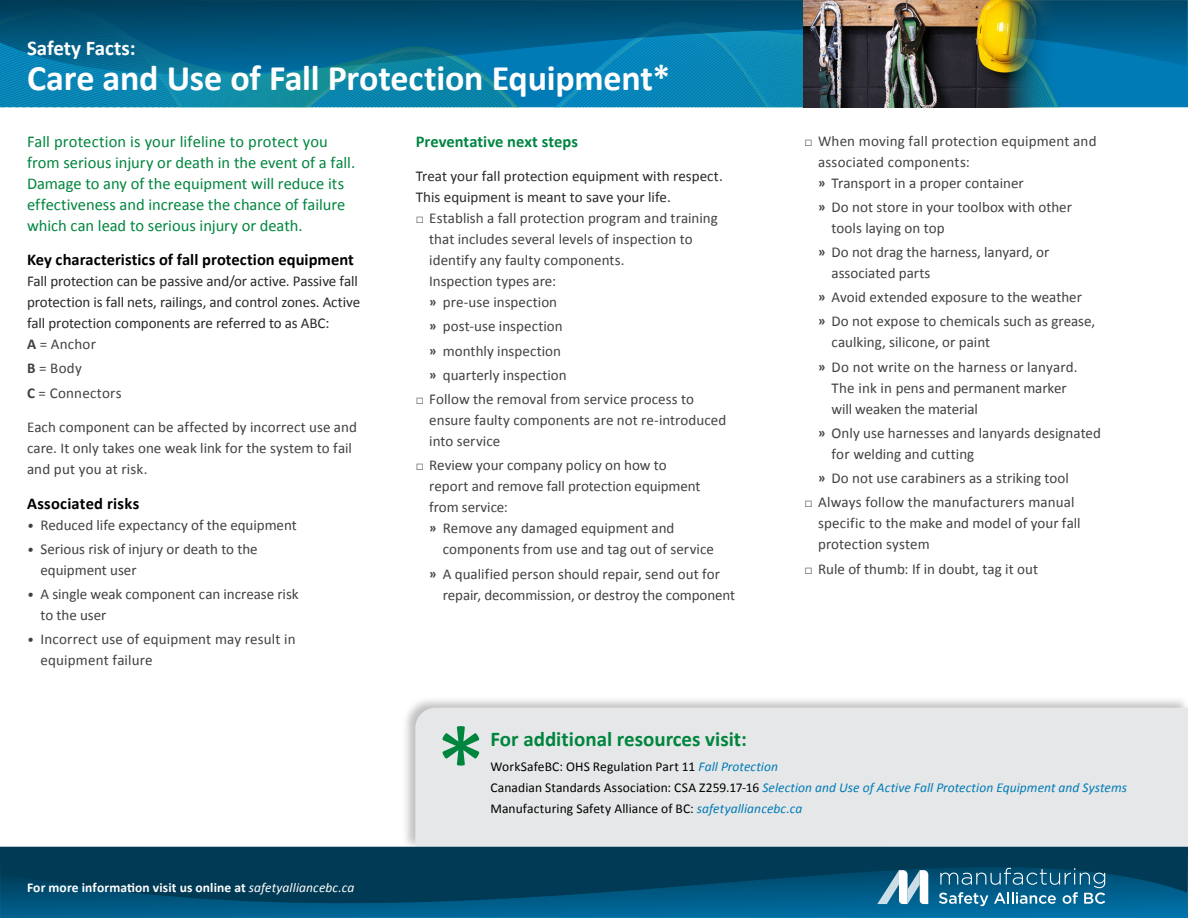
<style>
.page{position:relative;width:1188px;height:918px;background:#fff}
.page>*{position:absolute;margin:0;border:0;box-sizing:border-box;transform-origin:0 0}
.t1{font:700 36px "Calibri";letter-spacing:-.005em;color:#fff}
.t2{font:700 21px "Calibri";color:#00853e}
.t3{font:700 21px "Calibri";color:#fff}
.t4{font:16.5px/21px "Calibri";color:#00853e}
.t5{font:700 16.5px "Calibri";letter-spacing:.005em;color:#000}
.t6{font:700 16.5px "Calibri";color:#008542}
.t7{font:15px/21px "Calibri";color:#414042}
.t8{font:15px/21px "Calibri";letter-spacing:-.005em;color:#292829}
.t9{font:13.5px/21px "Calibri";letter-spacing:.005em;color:#000}
.t10{font:700 13.5px "Calibri";letter-spacing:.01em;color:#fff}
.s1{font-weight:700;color:#414042}
.s2{color:#414042}
.s3{font-weight:700}
.s4{font-style:italic;font-size:13.5px}
.s5{font-family:"Arial";font-weight:900;font-size:13.5px}
.s6{font-weight:700;font-size:13.5px}
.s7{font-weight:400;font-style:italic}
.s8{font-style:italic;color:#007bb6}
</style>
<div class="page">
<div style="left:401px;top:696px;width:787px;height:155px;background:#000;opacity:.25"></div>
<div style="left:415px;top:708px;width:773px;height:139px;background:#e6e7e8"></div>
<div style="left:0;top:847px;width:1188px;height:10px;background:#003a54"></div>
<svg style="left:33px;top:85px;width:1155px;height:22px;background:#0884b0"></svg>
<svg style="left:0;top:0;width:1188px;height:85px;background:#03658d"></svg>
<svg style="left:0;top:857px;width:1188px;height:61px;background:#004b6e"></svg>
<svg style="left:939px;top:868px;width:166px;height:38px;background:#2c7597"></svg>
<svg style="left:877px;top:870px;width:51px;height:34px"></svg>
<svg style="left:443px;top:726px;width:36px;height:40px"></svg>
<img style="left:804px;top:0;width:265px;height:107px">
<h2 class="t3" style="left:27px;top:34px;width:110px">Safety Facts:</h2>
<h1 class="t1" style="left:27px;top:55px;width:645px">Care and Use of Fall Protection Equipment*</h1>
<p class="t4" style="left:27px;top:131px;width:330px">Fall protection is your lifeline to protect you from serious injury or death in the event of a fall.<br>Damage to any of the equipment will reduce its effectiveness and increase the chance of failure which can lead to serious injury or death.</p>
<p class="t5" style="left:27px;top:249px;width:328px">Key characteristics of fall protection equipment</p>
<p class="t8" style="left:27px;top:271px;width:335px">Fall protection can be passive and/or active. Passive fall protection is fall nets, railings, and control zones. Active fall protection components are referred to as ABC:<br><span class="s1">A</span> <span class="s2">= Anchor</span></p>
<p class="t7" style="left:27px;top:356px;width:96px;line-height:24.3px"><span class="s3">B</span> = Body<br><span class="s3">C</span> = Connectors</p>
<p class="t7" style="left:27px;top:417px;width:331px">Each component can be affected by incorrect use and care. It only takes one weak link for the system to fail and put you at risk.</p>
<p class="t5" style="left:27px;top:493px;width:114px">Associated risks</p>
<p class="t7" style="left:27px;top:514px;width:271px"><span class="s4">•</span> Reduced life expectancy of the equipment</p>
<p class="t7" style="left:40px;top:538px;width:219px;text-indent:-14px"><span class="s4">•</span> Serious risk of injury or death to the equipment user</p>
<p class="t7" style="left:40px;top:584px;width:260px;text-indent:-14px"><span class="s4">•</span> A single weak component can increase risk to the user</p>
<p class="t7" style="left:40px;top:629px;width:257px;text-indent:-14px"><span class="s4">•</span> Incorrect use of equipment may result in equipment failure</p>
<p class="t6" style="left:416px;top:131px;width:164px">Preventative next steps</p>
<p class="t8" style="left:416px;top:166px;width:309px">Treat your fall protection equipment with respect.<br>This equipment is meant to save your life.</p>
<p class="t7" style="left:429px;top:208px;width:290px;text-indent:-13px"><span class="s5">□</span> Establish a fall protection program and training that includes several levels of inspection to identify any faulty components.<br>Inspection types are:<br><span class="s6">ͫ</span> pre-use inspection</p>
<p class="t7" style="left:429px;top:314px;width:139px;line-height:24.3px"><span class="s6">ͫ</span> post-use inspection <span class="s6">ͫ</span> monthly inspection <span class="s6">ͫ</span> quarterly inspection</p>
<p class="t7" style="left:429px;top:389px;width:298px;text-indent:-14px"><span class="s5">□</span> Follow the removal from service process to ensure faulty components are not re-introduced into service</p>
<p class="t7" style="left:429px;top:455px;width:273px;text-indent:-13px"><span class="s5">□</span> Review your company policy on how to report and remove fall protection equipment from service:<br><span class="s6">ͫ</span> Remove any damaged equipment and</p>
<p class="t7" style="left:429px;top:537px;width:292px;line-height:24.3px;text-align:center">components from use and tag out of service<br><span class="s6">ͫ</span> A qualified person should repair, send out for</p>
<p class="t7" style="left:443px;top:584px;width:294px">repair, decommission, or destroy the component</p>
<h2 class="t2" style="left:490px;top:726px;width:258px">For additional resources visit:</h2>
<p class="t7" style="left:818px;top:130px;width:280px;text-indent:-13px"><span class="s5">□</span> When moving fall protection equipment and associated components:<br><span class="s6">ͫ</span> Transport in a proper container</p>
<p class="t7" style="left:832px;top:196px;width:242px;text-indent:-14px"><span class="s6">ͫ</span> Do not store in your toolbox with other tools laying on top</p>
<p class="t7" style="left:832px;top:242px;width:219px;text-indent:-14px"><span class="s6">ͫ</span> Do not drag the harness, lanyard, or associated parts</p>
<p class="t7" style="left:818px;top:285px;width:279px;line-height:24.3px"><span class="s6">ͫ</span> Avoid extended exposure to the weather<br><span class="s6">ͫ</span> Do not expose to chemicals such as grease,</p>
<p class="t7" style="left:818px;top:330px;width:261px;line-height:24.3px;text-indent:14px">caulking, silicone, or paint<br><span class="s6">ͫ</span> Do not write on the harness or lanyard.</p>
<p class="t7" style="left:832px;top:377px;width:236px">The ink in pens and permanent marker will weaken the material</p>
<p class="t7" style="left:832px;top:423px;width:271px;text-indent:-14px"><span class="s6">ͫ</span> Only use harnesses and lanyards designated for welding and cutting</p>
<p class="t7" style="left:818px;top:468px;width:252px"><span class="s6">ͫ</span> Do not use carabiners as a striking tool</p>
<p class="t7" style="left:818px;top:492px;width:264px;text-indent:-13px"><span class="s5">□</span> Always follow the manufacturers manual specific to the make and model of your fall protection system</p>
<p class="t7" style="left:805px;top:558px;width:235px"><span class="s5">□</span> Rule of thumb: If in doubt, tag it out</p>
<p class="t10" style="left:27px;top:879px;width:329px">For more information visit us online at <span class="s7">safetyalliancebc.ca</span></p>
<p class="t9" style="left:490px;top:756px;width:638px">WorkSafeBC: OHS Regulation Part 11 <span class="s8">Fall Protection<br></span>Canadian Standards Association: CSA Z259.17-16 <span class="s8">Selection and Use of Active Fall Protection Equipment and Systems<br></span>Manufacturing Safety Alliance of BC: <span class="s8">safetyalliancebc.ca</span></p>
</div>
